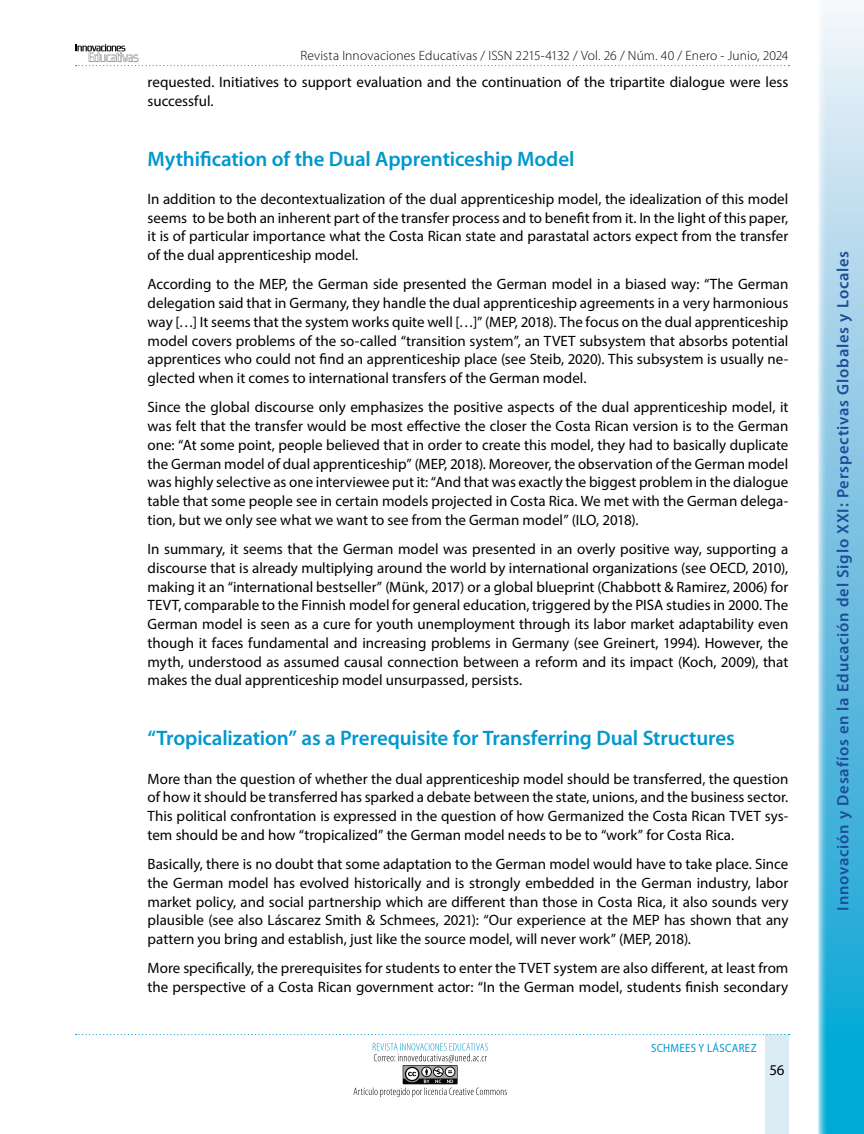
<style>
.page{position:relative;width:864px;height:1134px;background:#fff}
.page>*{position:absolute;margin:0;border:0;box-sizing:border-box;transform-origin:0 0}
.t1{font:600 21px "Myriad Pro";letter-spacing:-.005em;color:#0098ce}
.t2{font:600 16.5px "Myriad Pro";letter-spacing:.05em;color:#1d4c99}
.t3{font:15px/18.8px "Myriad Pro";color:#000;text-align:justify}
.t4{font:300 13.5px "Myriad Pro";letter-spacing:.01em;color:#000}
.t5{font:12px "Myriad Pro";letter-spacing:.03em;color:#0098ce;scale:.9 1}
</style>
<div class="page">
<svg style="left:76px;top:44px;width:713px;height:22px"></svg>
<div style="left:765px;top:1034px;width:23px;height:100px;background:#dcecf5"></div>
<svg style="left:76px;top:1034px;width:713px;height:1px"></svg>
<svg style="left:354px;top:1043px;width:153px;height:54px"></svg>
<svg style="left:818px;top:10px;width:46px;height:1124px;background:#7dc8e5"></svg>
<p class="t4" style="left:300px;top:48px;width:489px">Revista Innovaciones Educativas / ISSN 2215-4132 / Vol. 26 / Núm. 40 / Enero - Junio, 2024</p>
<p class="t3" style="left:148px;top:72px;width:642px">requested. Initiatives to support evaluation and the continuation of the tripartite dialogue were less successful.</p>
<h1 class="t1" style="left:148px;top:147px;width:428px">Mythification of the Dual Apprenticeship Model</h1>
<p class="t3" style="left:148px;top:189px;width:642px">In addition to the decontextualization of the dual apprenticeship model, the idealization of this model seems to be both an inherent part of the transfer process and to benefit from it. In the light of this paper, it is of particular importance what the Costa Rican state and parastatal actors expect from the transfer of the dual apprenticeship model.</p>
<p class="t3" style="left:148px;top:275px;width:642px">According to the MEP, the German side presented the German model in a biased way: “The German delegation said that in Germany, they handle the dual apprenticeship agreements in a very harmonious way […] It seems that the system works quite well […]” (MEP, 2018). The focus on the dual apprenticeship model covers problems of the so-called “transition system”, an TVET subsystem that absorbs potential apprentices who could not find an apprenticeship place (see Steib, 2020). This subsystem is usually ne&shy;glected when it comes to international transfers of the German model.</p>
<p class="t3" style="left:148px;top:398px;width:642px">Since the global discourse only emphasizes the positive aspects of the dual apprenticeship model, it was felt that the transfer would be most effective the closer the Costa Rican version is to the German one: “At some point, people believed that in order to create this model, they had to basically duplicate the German model of dual apprenticeship” (MEP, 2018). Moreover, the observation of the German model was highly selective as one interviewee put it: “And that was exactly the biggest problem in the dialogue table that some people see in certain models projected in Costa Rica. We met with the German delega&shy;tion, but we only see what we want to see from the German model” (ILO, 2018).</p>
<p class="t3" style="left:148px;top:539px;width:642px">In summary, it seems that the German model was presented in an overly positive way, supporting a discourse that is already multiplying around the world by international organizations (see OECD, 2010), making it an “international bestseller” (Münk, 2017) or a global blueprint (Chabbott &amp; Ramirez, 2006) for TEVT, comparable to the Finnish model for general education, triggered by the PISA studies in 2000. The German model is seen as a cure for youth unemployment through its labor market adaptability even though it faces fundamental and increasing problems in Germany (see Greinert, 1994). However, the myth, understood as assumed causal connection between a reform and its impact (Koch, 2009), that makes the dual apprenticeship model unsurpassed, persists.</p>
<h1 class="t1" style="left:148px;top:727px;width:589px">“Tropicalization” as a Prerequisite for Transferring Dual Structures</h1>
<p class="t3" style="left:148px;top:769px;width:642px">More than the question of whether the dual apprenticeship model should be transferred, the question of how it should be transferred has sparked a debate between the state, unions, and the business sector.<br>This political confrontation is expressed in the question of how Germanized the Costa Rican TVET sys&shy;tem should be and how “tropicalized” the German model needs to be to “work” for Costa Rica.</p>
<p class="t3" style="left:148px;top:854px;width:642px">Basically, there is no doubt that some adaptation to the German model would have to take place. Since the German model has evolved historically and is strongly embedded in the German industry, labor market policy, and social partnership which are different than those in Costa Rica, it also sounds very plausible (see also Láscarez Smith &amp; Schmees, 2021): “Our experience at the MEP has shown that any pattern you bring and establish, just like the source model, will never work” (MEP, 2018).</p>
<p class="t3" style="left:148px;top:959px;width:642px">More specifically, the prerequisites for students to enter the TVET system are also different, at least from the perspective of a Costa Rican government actor: “In the German model, students finish secondary</p>
<p class="t5" style="left:651px;top:1040px;width:119px">SCHMEES Y LÁSCAREZ</p>
<p class="t3" style="left:769px;top:1060px;width:17px">56</p>
<p class="t2" style="left:834px;top:911px;width:661px;rotate:-90deg">Innovación y Desafíos en la Educación del Siglo XXI: Perspectivas Globales y Locales</p>
</div>
